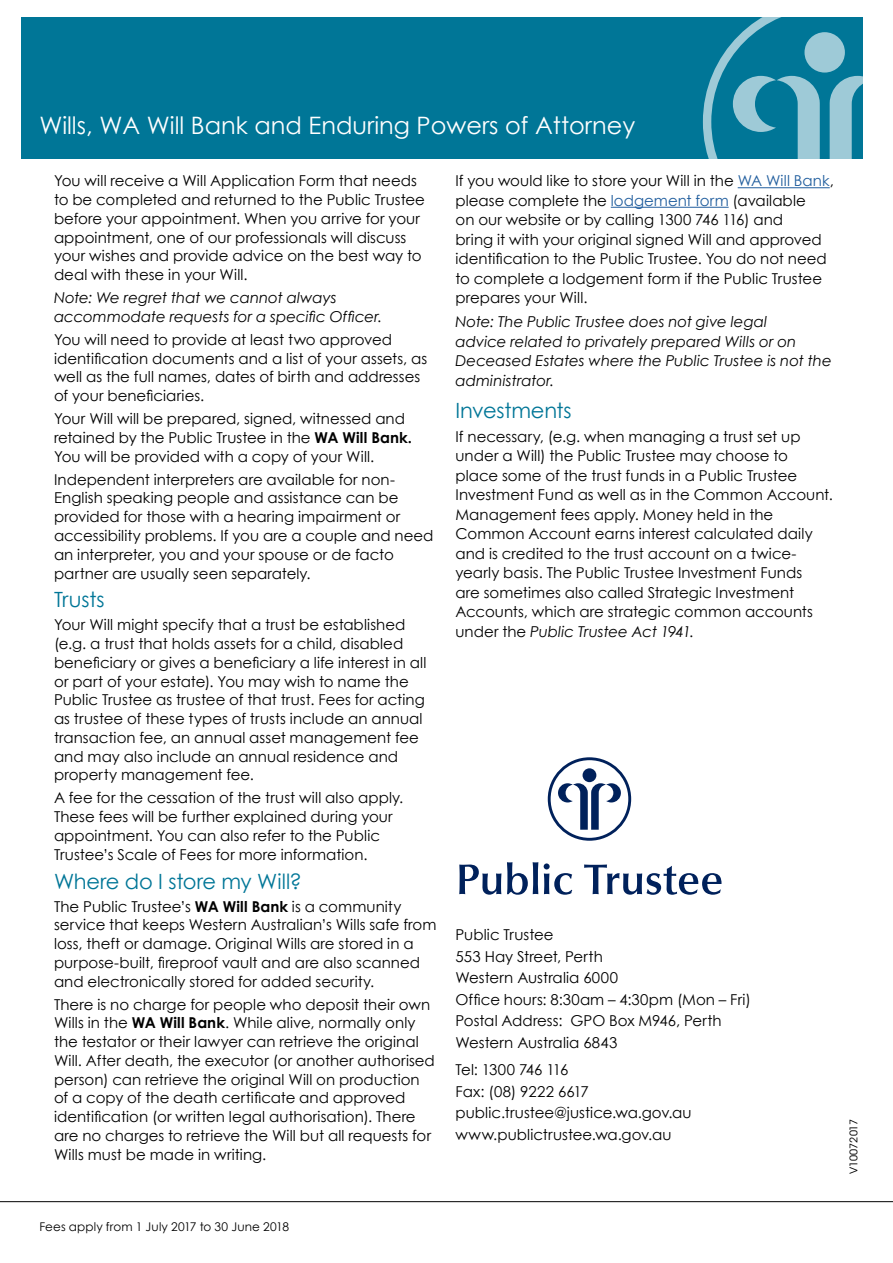
<style>
.page{position:relative;width:893px;height:1263px;background:#fff}
.page>*{position:absolute;margin:0;border:0;box-sizing:border-box;transform-origin:0 0}
.t1{font:24px "Century Gothic";color:#fff}
.t2{font:21px "Century Gothic";letter-spacing:-.01em;color:#007697}
.t3{font:15px/18.8px "Century Gothic";color:#000}
.t4{font:italic 15px/19.5px "Century Gothic";color:#000}
.t5{font:12px "Century Gothic";letter-spacing:.01em;color:#000}
.t6{font:10.5px "ITC Avant Garde Std";letter-spacing:-.01em;color:#000}
.s1{font-weight:700}
.s2{color:#215e9e}
.s3{font-style:italic}
</style>
<div class="page">
<div style="left:548px;top:757px;width:83px;height:84px;border:3px solid #00215b;border-radius:50%"></div>
<svg style="left:558px;top:783px;width:63px;height:47px"></svg>
<div style="left:583px;top:768px;width:13px;height:14px;background:#00215b;border-radius:50%"></div>
<svg style="left:459px;top:864px;width:42px;height:31px"></svg>
<svg style="left:507px;top:862px;width:31px;height:33px"></svg>
<svg style="left:544px;top:863px;width:28px;height:32px"></svg>
<svg style="left:584px;top:864px;width:137px;height:31px"></svg>
<div style="left:21px;top:17px;width:842px;height:142px;background:#007697"></div>
<svg style="left:703px;top:17px;width:160px;height:142px"></svg>
<div style="left:804px;top:32px;width:41px;height:41px;background:#9ecad7;border-radius:50%"></div>
<hr style="left:0;top:1201px;width:893px;height:1px;background:#000">
<hr style="left:738px;top:187px;width:92px;height:1px;background:#215e9e">
<hr style="left:611px;top:207px;width:118px;height:1px;background:#215e9e">
<h1 class="t1" style="left:39px;top:108px;width:597px">Wills, WA Will Bank and Enduring Powers of Attorney</h1>
<p class="t3" style="left:54px;top:171px;width:372px">You will receive a Will Application Form that needs to be completed and returned to the Public Trustee before your appointment. When you arrive for your appointment, one of our professionals will discuss your wishes and provide advice on the best way to deal with these in your Will.</p>
<p class="t4" style="left:54px;top:288px;width:330px;line-height:18.8px">Note: We regret that we cannot always accommodate requests for a specific Officer.</p>
<p class="t3" style="left:54px;top:330px;width:375px">You will need to provide at least two approved identification documents and a list of your assets, as well as the full names, dates of birth and addresses of your beneficiaries.</p>
<p class="t3" style="left:54px;top:409px;width:360px">Your Will will be prepared, signed, witnessed and retained by the Public Trustee in the <span class="s1">WA Will Bank.<br></span>You will be provided with a copy of your Will.</p>
<p class="t3" style="left:54px;top:469px;width:381px">Independent interpreters are available for non-English speaking people and assistance can be provided for those with a hearing impairment or accessibility problems. If you are a couple and need an interpreter, you and your spouse or de facto partner are usually seen separately.</p>
<h2 class="t2" style="left:54px;top:585px;width:52px">Trusts</h2>
<p class="t3" style="left:54px;top:615px;width:374px">Your Will might specify that a trust be established (e.g. a trust that holds assets for a child, disabled beneficiary or gives a beneficiary a life interest in all or part of your estate). You may wish to name the Public Trustee as trustee of that trust. Fees for acting as trustee of these types of trusts include an annual transaction fee, an annual asset management fee and may also include an annual residence and property management fee.</p>
<p class="t3" style="left:54px;top:788px;width:351px">A fee for the cessation of the trust will also apply.<br>These fees will be further explained during your appointment. You can also refer to the Public Trustee’s Scale of Fees for more information.</p>
<h2 class="t2" style="left:54px;top:866px;width:249px">Where do I store my Will?</h2>
<p class="t3" style="left:54px;top:897px;width:384px">The Public Trustee’s <span class="s1">WA Will Bank</span> is a community service that keeps Western Australian’s Wills safe from loss, theft or damage. Original Wills are stored in a purpose-built, fireproof vault and are also scanned and electronically stored for added security.</p>
<p class="t3" style="left:54px;top:994px;width:382px">There is no charge for people who deposit their own Wills in the <span class="s1">WA Will Bank</span>. While alive, normally only the testator or their lawyer can retrieve the original Will. After death, the executor (or another authorised person) can retrieve the original Will on production of a copy of the death certificate and approved identification (or written legal authorisation). There are no charges to retrieve the Will but all requests for Wills must be made in writing.</p>
<p class="t3" style="left:455px;top:171px;width:380px;line-height:19.5px">If you would like to store your Will in the <span class="s2">WA Will Bank</span>, please complete the <span class="s2">lodgement form</span> (available<br>on our website or by calling 1300 746 116) and<br>bring it with your original signed Will and approved identification to the Public Trustee. You do not need to complete a lodgement form if the Public Trustee prepares your Will.</p>
<p class="t4" style="left:455px;top:312px;width:378px">Note: The Public Trustee does not give legal<br>advice related to privately prepared Wills or on Deceased Estates where the Public Trustee is not the administrator.</p>
<h2 class="t2" style="left:455px;top:396px;width:118px">Investments</h2>
<p class="t3" style="left:455px;top:426px;width:379px;line-height:19.5px">If necessary, (e.g. when managing a trust set up under a Will) the Public Trustee may choose to place some of the trust funds in a Public Trustee Investment Fund as well as in the Common Account.<br>Management fees apply. Money held in the Common Account earns interest calculated daily and is credited to the trust account on a twice&shy;yearly basis. The Public Trustee Investment Funds<br>are sometimes also called Strategic Investment Accounts, which are strategic common accounts under the <span class="s3">Public Trustee Act 1941.</span></p>
<p class="t3" style="left:455px;top:924px;width:297px;line-height:21.5px">Public Trustee<br>553 Hay Street, Perth<br>Western Australia 6000<br>Office hours: 8:30am – 4:30pm (Mon – Fri)<br>Postal Address: GPO Box M946, Perth<br>Western Australia 6843</p>
<p class="t3" style="left:455px;top:1059px;width:238px;line-height:21.5px">Tel: 1300 746 116<br>Fax: (08) 9222 6617 public.trustee@justice.wa.gov.au www.publictrustee.wa.gov.au</p>
<p class="t6" style="left:847px;top:1174px;width:57px;rotate:-90deg">V10072017</p>
<p class="t5" style="left:39px;top:1218px;width:251px">Fees apply from 1 July 2017 to 30 June 2018</p>
</div>
